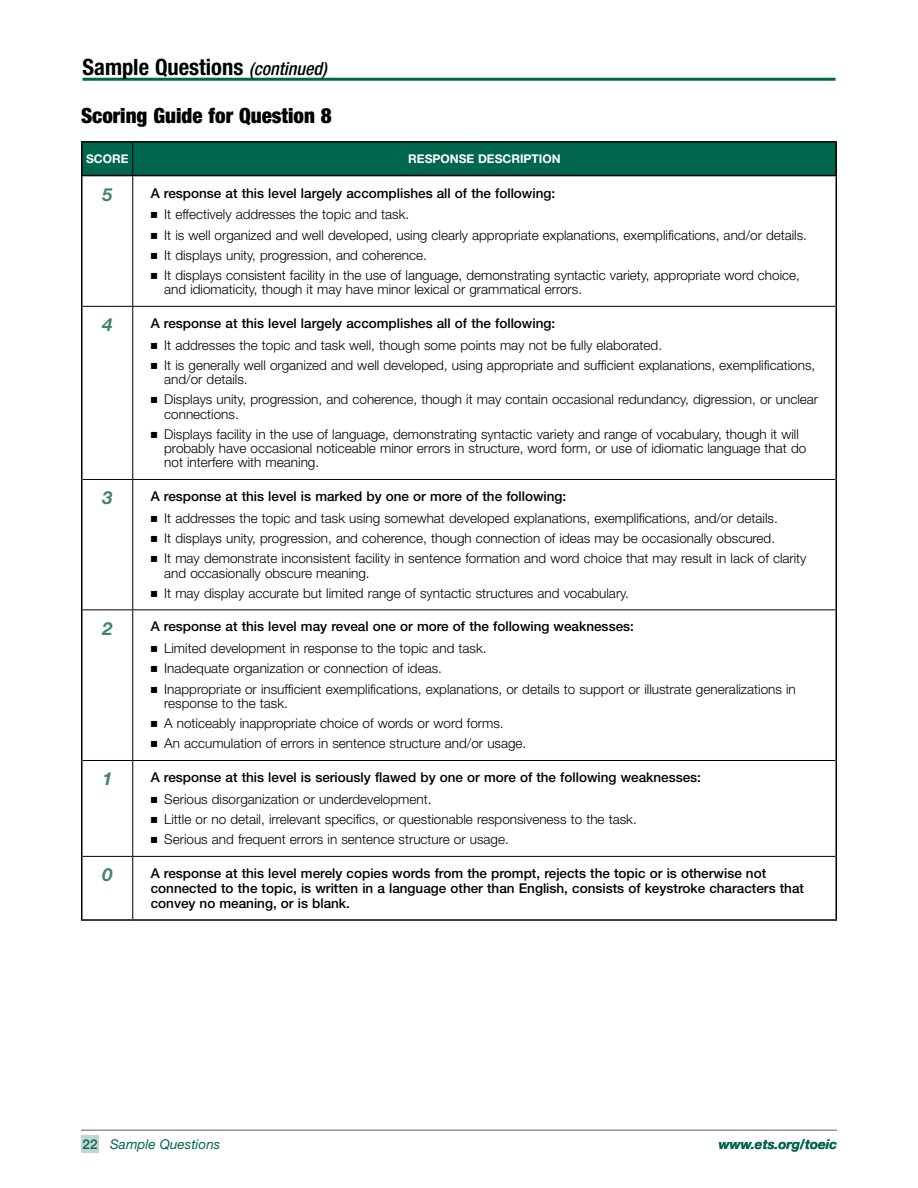
<style>
.page{position:relative;width:918px;height:1188px;background:#fff}
.page>*{position:absolute;margin:0;border:0;box-sizing:border-box;transform-origin:0 0}
.t1{font:700 condensed 22.5px "Helvetica Neue LT Std";color:#000}
.chart_head_scoring_g{font:900 condensed 21px "Helvetica Neue LT Std";color:#000}
.chart_numbers_small{font:italic 700 18px "Helvetica Neue LT Std";color:#44846e}
.chart_bullet{font:300 13.5px/14.2px "Helvetica Neue LT Std";color:#000}
.chart_text_-_medium{font:500 13.5px/15px "Helvetica Neue LT Std";color:#000}
.t2{font:italic 13.5px "Helvetica Neue LT Std";color:#00674e}
.t3{font:italic 700 13.5px "Helvetica Neue LT Std";color:#00674e}
.chart_subhead_small{font:700 12px "Helvetica Neue LT Std";color:#fff}
._00b__Subhead{font:700 12px "Helvetica Neue LT Std";color:#fff}
.s1{font-weight:500;font-style:italic;font-size:18px}
.s2{font-family:"Universal Std Newswith Comm Pi";font-weight:400;font-size:12px}
.s3{font-weight:500;font-style:normal}
</style>
<div class="page">
<div style="left:82px;top:143px;width:754px;height:32px;background:#00674e"></div>
<hr style="left:132px;top:176px;width:1px;height:130px;background:#000">
<hr style="left:82px;top:306px;width:51px;height:1px;background:#000">
<hr style="left:133px;top:306px;width:703px;height:1px;background:#000">
<hr style="left:132px;top:307px;width:1px;height:172px;background:#000">
<hr style="left:82px;top:479px;width:51px;height:1px;background:#000">
<hr style="left:133px;top:479px;width:703px;height:1px;background:#000">
<hr style="left:132px;top:480px;width:1px;height:129px;background:#000">
<hr style="left:82px;top:609px;width:51px;height:1px;background:#000">
<hr style="left:133px;top:609px;width:703px;height:1px;background:#000">
<hr style="left:132px;top:610px;width:1px;height:150px;background:#000">
<hr style="left:82px;top:760px;width:51px;height:1px;background:#000">
<hr style="left:133px;top:760px;width:703px;height:1px;background:#000">
<hr style="left:132px;top:761px;width:1px;height:95px;background:#000">
<hr style="left:82px;top:856px;width:51px;height:1px;background:#000">
<hr style="left:133px;top:856px;width:703px;height:1px;background:#000">
<hr style="left:132px;top:857px;width:1px;height:62px;background:#000">
<hr style="left:132px;top:143px;width:1px;height:32px;background:#000">
<hr style="left:81px;top:175px;width:52px;height:1px;background:#000">
<hr style="left:133px;top:175px;width:704px;height:1px;background:#000">
<hr style="left:81px;top:141px;width:52px;height:2px;background:#000">
<hr style="left:81px;top:143px;width:1px;height:32px;background:#000">
<hr style="left:133px;top:141px;width:704px;height:2px;background:#000">
<hr style="left:836px;top:143px;width:1px;height:32px;background:#000">
<hr style="left:81px;top:176px;width:1px;height:130px;background:#000">
<hr style="left:836px;top:176px;width:1px;height:130px;background:#000">
<hr style="left:81px;top:306px;width:1px;height:173px;background:#000">
<hr style="left:836px;top:306px;width:1px;height:173px;background:#000">
<hr style="left:81px;top:479px;width:1px;height:131px;background:#000">
<hr style="left:836px;top:479px;width:1px;height:131px;background:#000">
<hr style="left:81px;top:610px;width:1px;height:150px;background:#000">
<hr style="left:836px;top:610px;width:1px;height:150px;background:#000">
<hr style="left:81px;top:760px;width:1px;height:96px;background:#000">
<hr style="left:836px;top:760px;width:1px;height:96px;background:#000">
<hr style="left:81px;top:856px;width:1px;height:63px;background:#000">
<hr style="left:836px;top:856px;width:1px;height:63px;background:#000">
<hr style="left:81px;top:919px;width:52px;height:2px;background:#000">
<hr style="left:133px;top:919px;width:704px;height:2px;background:#000">
<div style="left:81px;top:1135px;width:18px;height:18px;background:#c1d6ce"></div>
<hr style="left:81px;top:1130px;width:756px;height:1px;background:#939598">
<hr style="left:82px;top:78px;width:754px;height:3px;background:#00674e">
<h1 class="t1" style="left:82px;top:54px;width:246px">Sample Questions <span class="s1">(continued)</span></h1>
<h3 class="chart_head_scoring_g" style="left:81px;top:103px;width:252px">Scoring Guide for Question 8</h3>
<p class="_00b__Subhead" style="left:86px;top:151px;width:44px">SCORE</p>
<p class="chart_subhead_small" style="left:408px;top:151px;width:154px">RESPONSE DESCRIPTION</p>
<p class="chart_numbers_small" style="left:102px;top:183px;width:12px">5</p>
<p class="chart_text_-_medium" style="left:151px;top:185px;width:406px">A response at this level largely accomplishes all of the following:</p>
<p class="chart_bullet" style="left:151px;top:207px;width:260px"><span class="s2">◾</span> It effectively addresses the topic and task.</p>
<p class="chart_bullet" style="left:151px;top:227px;width:658px"><span class="s2">◾</span> It is well organized and well developed, using clearly appropriate explanations, exemplifications, and/or details.</p>
<p class="chart_bullet" style="left:151px;top:248px;width:278px"><span class="s2">◾</span> It displays unity, progression, and coherence.</p>
<p class="chart_bullet" style="left:164px;top:268px;width:637px;text-indent:-14px"><span class="s2">◾</span> It displays consistent facility in the use of language, demonstrating syntactic variety, appropriate word choice, and idiomaticity, though it may have minor lexical or grammatical errors.</p>
<p class="chart_numbers_small" style="left:102px;top:314px;width:12px">4</p>
<p class="chart_text_-_medium" style="left:151px;top:316px;width:406px">A response at this level largely accomplishes all of the following:</p>
<p class="chart_bullet" style="left:151px;top:338px;width:513px"><span class="s2">◾</span> It addresses the topic and task well, though some points may not be fully elaborated.</p>
<p class="chart_bullet" style="left:164px;top:358px;width:653px;text-indent:-14px"><span class="s2">◾</span> It is generally well organized and well developed, using appropriate and sufficient explanations, exemplifications, and/or details.</p>
<p class="chart_bullet" style="left:164px;top:392px;width:655px;text-indent:-14px"><span class="s2">◾</span> Displays unity, progression, and coherence, though it may contain occasional redundancy, digression, or unclear connections.</p>
<p class="chart_bullet" style="left:164px;top:427px;width:644px;text-indent:-14px"><span class="s2">◾</span> Displays facility in the use of language, demonstrating syntactic variety and range of vocabulary, though it will probably have occasional noticeable minor errors in structure, word form, or use of idiomatic language that do not interfere with meaning.</p>
<p class="chart_numbers_small" style="left:102px;top:487px;width:12px">3</p>
<p class="chart_text_-_medium" style="left:151px;top:489px;width:417px">A response at this level is marked by one or more of the following:</p>
<p class="chart_bullet" style="left:151px;top:511px;width:629px"><span class="s2">◾</span> It addresses the topic and task using somewhat developed explanations, exemplifications, and/or details.</p>
<p class="chart_bullet" style="left:151px;top:531px;width:626px"><span class="s2">◾</span> It displays unity, progression, and coherence, though connection of ideas may be occasionally obscured.</p>
<p class="chart_bullet" style="left:164px;top:551px;width:644px;text-indent:-14px"><span class="s2">◾</span> It may demonstrate inconsistent facility in sentence formation and word choice that may result in lack of clarity and occasionally obscure meaning.</p>
<p class="chart_bullet" style="left:151px;top:586px;width:480px"><span class="s2">◾</span> It may display accurate but limited range of syntactic structures and vocabulary.</p>
<p class="chart_numbers_small" style="left:102px;top:617px;width:12px">2</p>
<p class="chart_text_-_medium" style="left:151px;top:619px;width:485px">A response at this level may reveal one or more of the following weaknesses:</p>
<p class="chart_bullet" style="left:151px;top:641px;width:337px"><span class="s2">◾</span> Limited development in response to the topic and task.</p>
<p class="chart_bullet" style="left:151px;top:661px;width:293px"><span class="s2">◾</span> Inadequate organization or connection of ideas.</p>
<p class="chart_bullet" style="left:164px;top:682px;width:633px;text-indent:-14px"><span class="s2">◾</span> Inappropriate or insufficient exemplifications, explanations, or details to support or illustrate generalizations in response to the task.</p>
<p class="chart_bullet" style="left:151px;top:716px;width:354px"><span class="s2">◾</span> A noticeably inappropriate choice of words or word forms.</p>
<p class="chart_bullet" style="left:151px;top:736px;width:377px"><span class="s2">◾</span> An accumulation of errors in sentence structure and/or usage.</p>
<p class="chart_numbers_small" style="left:102px;top:768px;width:12px">1</p>
<p class="chart_text_-_medium" style="left:151px;top:770px;width:552px">A response at this level is seriously flawed by one or more of the following weaknesses:</p>
<p class="chart_bullet" style="left:151px;top:792px;width:282px"><span class="s2">◾</span> Serious disorganization or underdevelopment.</p>
<p class="chart_bullet" style="left:151px;top:812px;width:488px"><span class="s2">◾</span> Little or no detail, irrelevant specifics, or questionable responsiveness to the task.</p>
<p class="chart_bullet" style="left:151px;top:832px;width:360px"><span class="s2">◾</span> Serious and frequent errors in sentence structure or usage.</p>
<p class="chart_numbers_small" style="left:102px;top:864px;width:12px">0</p>
<p class="chart_text_-_medium" style="left:151px;top:866px;width:655px">A response at this level merely copies words from the prompt, rejects the topic or is otherwise not connected to the topic, is written in a language other than English, consists of keystroke characters that convey no meaning, or is blank.</p>
<p class="t2" style="left:82px;top:1136px;width:139px"><span class="s3">22</span> Sample Questions</p>
<p class="t3" style="left:719px;top:1136px;width:120px">www.ets.org/toeic</p>
</div>
